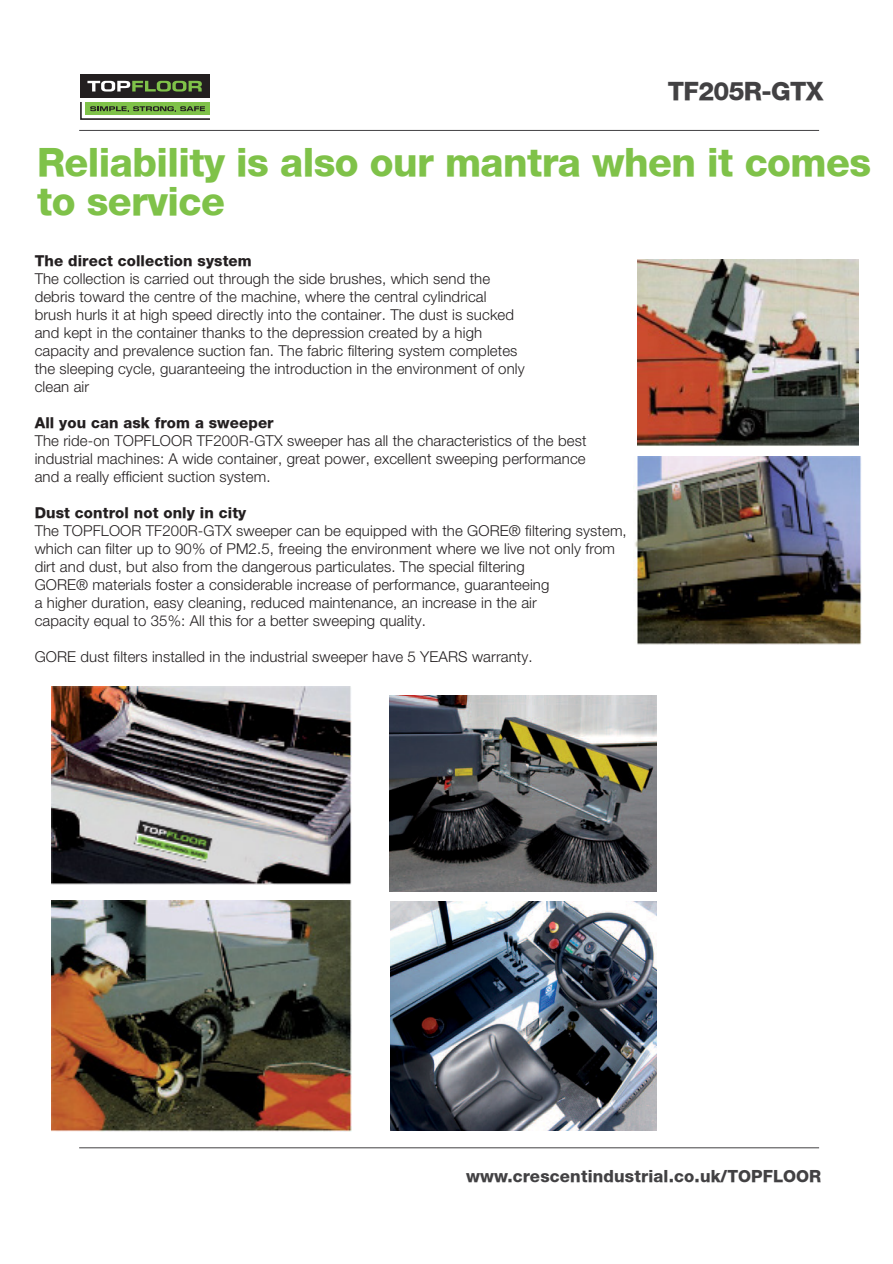
<style>
.page{position:relative;width:893px;height:1264px;background:#fff}
.page>*{position:absolute;margin:0;border:0;box-sizing:border-box;transform-origin:0 0}
.t1{font:800 39px/39px "Helvetica Neue";letter-spacing:-.015em;color:#7fc249}
.t2{font:800 25.2px "Helvetica Neue";letter-spacing:-.025em;color:#424143}
.t3{font:800 16.8px "Helvetica Neue";letter-spacing:.01em;color:#424143}
.t4{font:300 15px/18px "Helvetica Neue";letter-spacing:.005em;color:#231f20}
.t5{font:800 15px "Helvetica Neue";letter-spacing:.005em;color:#231f20}
</style>
<div class="page">
<hr style="left:79px;top:130px;width:740px;height:1px;background:#424143">
<hr style="left:79px;top:1147px;width:740px;height:1px;background:#424143">
<img style="left:391px;top:901px;width:265px;height:228px">
<img style="left:389px;top:695px;width:267px;height:196px">
<img style="left:637px;top:259px;width:221px;height:187px">
<img style="left:51px;top:686px;width:300px;height:198px">
<img style="left:51px;top:900px;width:300px;height:230px">
<img style="left:635px;top:456px;width:227px;height:188px">
<div style="left:80px;top:74px;width:130px;height:24px;background:#231f20"></div>
<svg style="left:87px;top:81px;width:115px;height:10px"></svg>
<svg style="left:80px;top:102px;width:130px;height:18px"></svg>
<h2 class="t2" style="left:668px;top:76px;width:157px">TF205R-GTX</h2>
<h1 class="t1" style="left:37px;top:142px;width:835px">Reliability is also our mantra when it comes to service</h1>
<p class="t5" style="left:35px;top:251px;width:219px">The direct collection system</p>
<p class="t4" style="left:35px;top:268px;width:491px">The collection is carried out through the side brushes, which send the debris toward the centre of the machine, where the central cylindrical brush hurls it at high speed directly into the container. The dust is sucked and kept in the container thanks to the depression created by a high capacity and prevalence suction fan. The fabric filtering system completes the sleeping cycle, guaranteeing the introduction in the environment of only clean air</p>
<p class="t5" style="left:35px;top:413px;width:240px">All you can ask from a sweeper</p>
<p class="t4" style="left:35px;top:430px;width:553px;text-align:justify">The ride-on TOPFLOOR TF200R-GTX sweeper has all the characteristics of the best industrial machines: A wide container, great power, excellent sweeping performance and a really efficient suction system.</p>
<p class="t5" style="left:35px;top:503px;width:213px">Dust control not only in city</p>
<p class="t4" style="left:35px;top:520px;width:594px">The TOPFLOOR TF200R-GTX sweeper can be equipped with the GORE® filtering system, which can filter up to 90% of PM2.5, freeing the environment where we live not only from dirt and dust, but also from the dangerous particulates. The special filtering<br>GORE® materials foster a considerable increase of performance, guaranteeing<br>a higher duration, easy cleaning, reduced maintenance, an increase in the air<br>capacity equal to 35%: All this for a better sweeping quality.</p>
<p class="t4" style="left:35px;top:646px;width:499px">GORE dust filters installed in the industrial sweeper have 5 YEARS warranty.</p>
<p class="t3" style="left:466px;top:1165px;width:357px">www.crescentindustrial.co.uk/TOPFLOOR</p>
</div>
